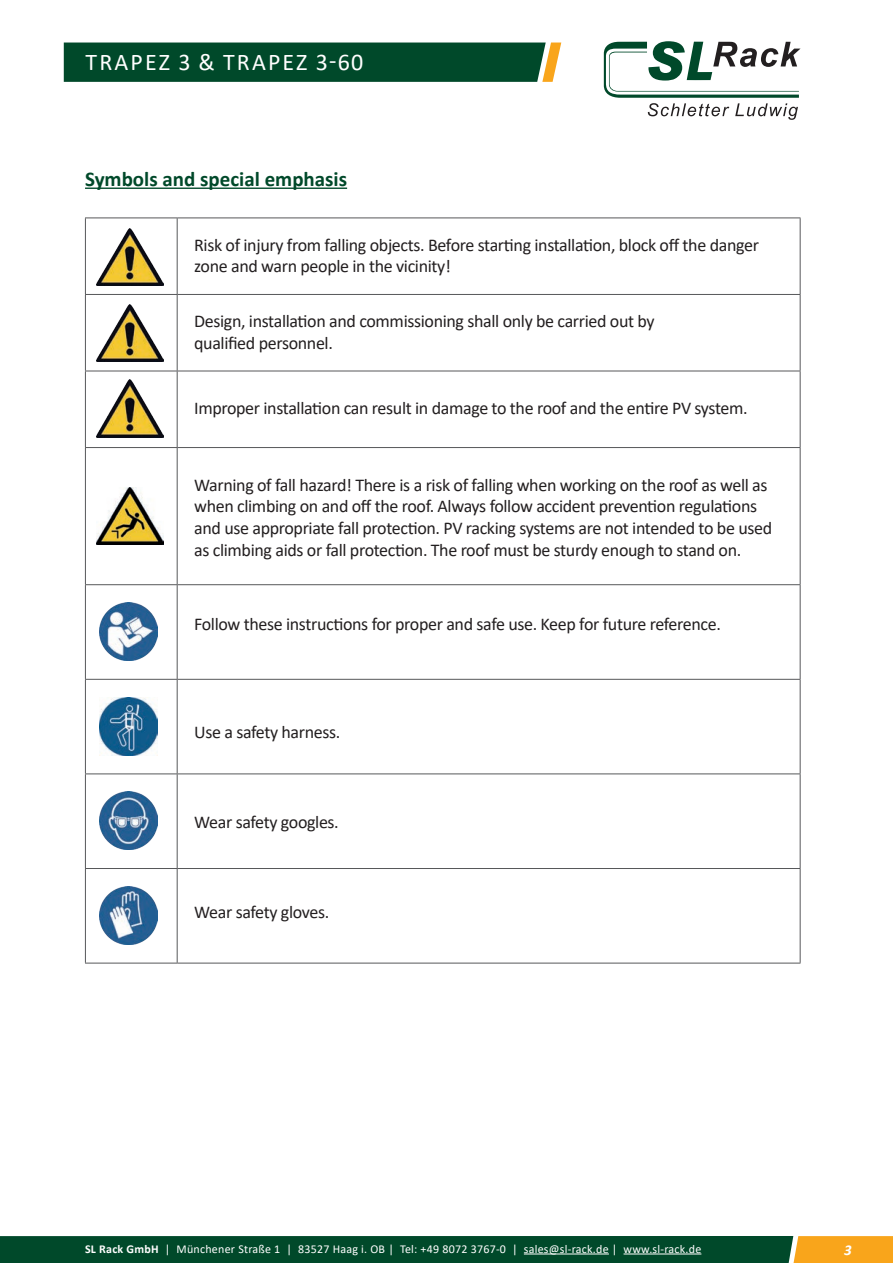
<style>
.page{position:relative;width:893px;height:1263px;background:#fff}
.page>*{position:absolute;margin:0;border:0;box-sizing:border-box;transform-origin:0 0}
.t1{font:24px "Calibri";letter-spacing:.09em;color:#fff}
.t2{font:700 21px "Calibri";color:#00492a}
.t3{font:18px/21.6px "Calibri";letter-spacing:-.02em;color:#231f20}
.t4{font:italic 700 15px "Calibri";color:#fff}
.t5{font:12px "Calibri";letter-spacing:.02em;color:#fff}
.s1{font-weight:700}
</style>
<div class="page">
<svg style="left:0;top:1236px;width:893px;height:27px;background:#1d552a"></svg>
<hr style="left:524px;top:1253px;width:85px;height:1px;background:#fff">
<hr style="left:624px;top:1253px;width:77px;height:1px;background:#fff">
<div style="left:64px;top:43px;width:497px;height:39px;background:#00492a"></div>
<svg style="left:604px;top:41px;width:196px;height:79px"></svg>
<hr style="left:85px;top:188px;width:262px;height:1px;background:#00492a">
<hr style="left:85px;top:218px;width:92px;height:1px;background:#57585a">
<hr style="left:85px;top:218px;width:1px;height:76px;background:#57585a">
<hr style="left:177px;top:218px;width:623px;height:1px;background:#57585a">
<hr style="left:177px;top:218px;width:1px;height:76px;background:#57585a">
<hr style="left:800px;top:218px;width:1px;height:76px;background:#57585a">
<hr style="left:85px;top:294px;width:92px;height:1px;background:#57585a">
<hr style="left:85px;top:295px;width:1px;height:76px;background:#57585a">
<hr style="left:177px;top:294px;width:623px;height:1px;background:#57585a">
<hr style="left:177px;top:295px;width:1px;height:76px;background:#57585a">
<hr style="left:800px;top:295px;width:1px;height:76px;background:#57585a">
<hr style="left:85px;top:371px;width:92px;height:1px;background:#57585a">
<hr style="left:85px;top:371px;width:1px;height:76px;background:#57585a">
<hr style="left:177px;top:371px;width:623px;height:1px;background:#57585a">
<hr style="left:177px;top:371px;width:1px;height:76px;background:#57585a">
<hr style="left:800px;top:371px;width:1px;height:76px;background:#57585a">
<hr style="left:85px;top:447px;width:92px;height:1px;background:#57585a">
<hr style="left:85px;top:448px;width:1px;height:136px;background:#57585a">
<hr style="left:177px;top:447px;width:623px;height:1px;background:#57585a">
<hr style="left:177px;top:448px;width:1px;height:136px;background:#57585a">
<hr style="left:800px;top:448px;width:1px;height:136px;background:#57585a">
<hr style="left:85px;top:584px;width:92px;height:1px;background:#57585a">
<hr style="left:85px;top:585px;width:1px;height:94px;background:#57585a">
<hr style="left:177px;top:584px;width:623px;height:1px;background:#57585a">
<hr style="left:177px;top:585px;width:1px;height:94px;background:#57585a">
<hr style="left:800px;top:585px;width:1px;height:94px;background:#57585a">
<hr style="left:85px;top:679px;width:92px;height:1px;background:#57585a">
<hr style="left:85px;top:680px;width:1px;height:93px;background:#57585a">
<hr style="left:177px;top:679px;width:623px;height:1px;background:#57585a">
<hr style="left:177px;top:680px;width:1px;height:93px;background:#57585a">
<hr style="left:800px;top:680px;width:1px;height:93px;background:#57585a">
<hr style="left:85px;top:773px;width:92px;height:1px;background:#57585a">
<hr style="left:85px;top:774px;width:1px;height:94px;background:#57585a">
<hr style="left:177px;top:773px;width:623px;height:1px;background:#57585a">
<hr style="left:177px;top:774px;width:1px;height:94px;background:#57585a">
<hr style="left:800px;top:774px;width:1px;height:94px;background:#57585a">
<hr style="left:85px;top:868px;width:92px;height:1px;background:#57585a">
<hr style="left:85px;top:869px;width:1px;height:94px;background:#57585a">
<hr style="left:177px;top:868px;width:623px;height:1px;background:#57585a">
<hr style="left:177px;top:869px;width:1px;height:94px;background:#57585a">
<hr style="left:800px;top:869px;width:1px;height:94px;background:#57585a">
<hr style="left:85px;top:963px;width:92px;height:1px;background:#57585a">
<hr style="left:177px;top:963px;width:623px;height:1px;background:#57585a">
<img style="left:97px;top:228px;width:66px;height:58px">
<img style="left:97px;top:304px;width:66px;height:58px">
<img style="left:97px;top:380px;width:66px;height:57px">
<img style="left:100px;top:887px;width:57px;height:57px">
<img style="left:100px;top:792px;width:57px;height:57px">
<img style="left:100px;top:698px;width:57px;height:57px">
<img style="left:100px;top:603px;width:57px;height:57px">
<img style="left:97px;top:487px;width:66px;height:58px">
<h1 class="t1" style="left:86px;top:45px;width:279px">TRAPEZ 3 &amp; TRAPEZ 3-60</h1>
<p class="t2" style="left:85px;top:164px;width:264px">Symbols and special emphasis</p>
<p class="t3" style="left:194px;top:233px;width:566px">Risk of injury from falling objects. Before starting installation, block off the danger zone and warn people in the vicinity!</p>
<p class="t3" style="left:194px;top:310px;width:462px">Design, installation and commissioning shall only be carried out by qualified personnel.</p>
<p class="t3" style="left:194px;top:397px;width:555px">Improper installation can result in damage to the roof and the entire PV system.</p>
<p class="t3" style="left:194px;top:474px;width:579px">Warning of fall hazard! There is a risk of falling when working on the roof as well as when climbing on and off the roof. Always follow accident prevention regulations and use appropriate fall protection. PV racking systems are not intended to be used as climbing aids or fall protection. The roof must be sturdy enough to stand on.</p>
<p class="t3" style="left:194px;top:613px;width:528px">Follow these instructions for proper and safe use. Keep for future reference.</p>
<p class="t3" style="left:194px;top:721px;width:148px">Use a safety harness.</p>
<p class="t3" style="left:194px;top:811px;width:146px">Wear safety googles.</p>
<p class="t3" style="left:194px;top:901px;width:137px">Wear safety gloves.</p>
<p class="t5" style="left:85px;top:1240px;width:618px"><span class="s1">SL Rack GmbH</span> | Münchener Straße 1 | 83527 Haag i. OB | Tel: +49 8072 3767-0 | sales@sl-rack.de | www.sl-rack.de</p>
<p class="t4" style="left:844px;top:1239px;width:9px">3</p>
</div>
